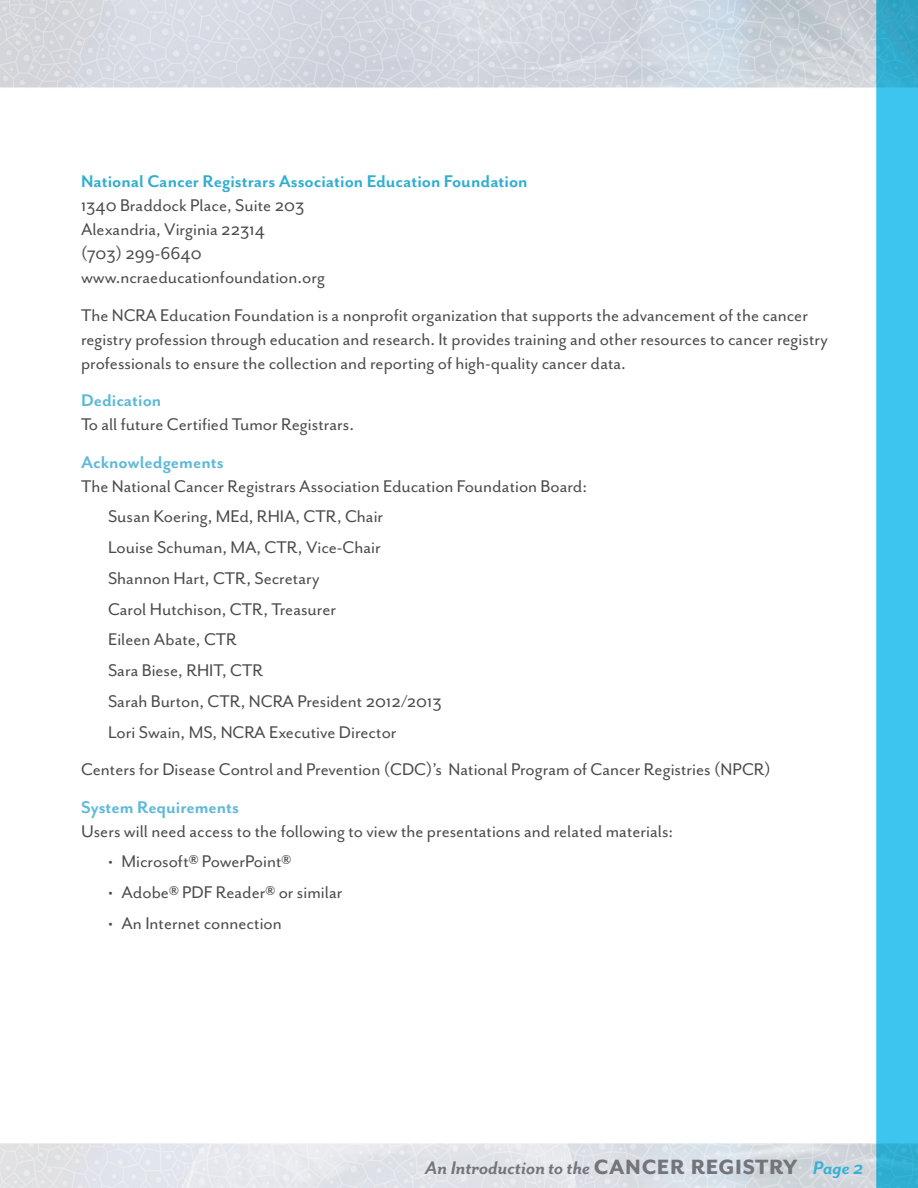
<style>
.page{position:relative;width:918px;height:1188px;background:#fff}
.page>*{position:absolute;margin:0;border:0;box-sizing:border-box;transform-origin:0 0}
.t1{font:21px "Mr Eaves San BI";color:#73757a}
.t2{font:19.5px/30.8px "Mr Eaves San R";color:#4b4c4d}
.t3{font:19.5px "Mr Eaves San B";color:#32aed1}
.t4{font:19.5px "Mr Eaves San B";color:#5fb9d8}
.s1{font-family:"Mr Eaves San SCB";font-size:33px}
.s2{color:#36b2d5}
</style>
<div class="page">
<img style="left:0;top:0;width:918px;height:1188px">
<p class="t3" style="left:81px;top:170px;width:448px">National Cancer Registrars Association Education Foundation</p>
<p class="t2" style="left:81px;top:193px;width:246px;line-height:24px">1340 Braddock Place, Suite 203<br>Alexandria, Virginia 22314<br>(703) 299-6640 www.ncraeducationfoundation.org</p>
<p class="t2" style="left:81px;top:303px;width:749px;line-height:24px">The NCRA Education Foundation is a nonprofit organization that supports the advancement of the cancer registry profession through education and research. It provides training and other resources to cancer registry professionals to ensure the collection and reporting of high-quality cancer data.</p>
<p class="t4" style="left:81px;top:389px;width:82px">Dedication</p>
<p class="t2" style="left:81px;top:409px;width:275px">To all future Certified Tumor Registrars.</p>
<p class="t4" style="left:81px;top:451px;width:144px">Acknowledgements</p>
<p class="t2" style="left:108px;top:471px;width:481px;text-indent:-27px">The National Cancer Registrars Association Education Foundation Board:<br>Susan Koering, MEd, RHIA, CTR, Chair<br>Louise Schuman, MA, CTR, Vice-Chair<br>Shannon Hart, CTR, Secretary<br>Carol Hutchison, CTR, Treasurer<br>Eileen Abate, CTR<br>Sara Biese, RHIT, CTR<br>Sarah Burton, CTR, NCRA President 2012/2013<br>Lori Swain, MS, NCRA Executive Director</p>
<p class="t2" style="left:81px;top:754px;width:691px">Centers for Disease Control and Prevention (CDC)’s National Program of Cancer Registries (NPCR)</p>
<p class="t4" style="left:81px;top:796px;width:160px">System Requirements</p>
<p class="t2" style="left:81px;top:816px;width:594px">Users will need access to the following to view the presentations and related materials:</p>
<p class="t2" style="left:108px;top:846px;width:185px">• Microsoft® PowerPoint®</p>
<p class="t2" style="left:108px;top:877px;width:236px">• Adobe® PDF Reader® or similar</p>
<p class="t2" style="left:108px;top:908px;width:175px">• An Internet connection</p>
<p class="t1" style="left:425px;top:1156px;width:440px">An Introduction to the <span class="s1">cancer registry</span> <span class="s2">Page 2</span></p>
</div>
